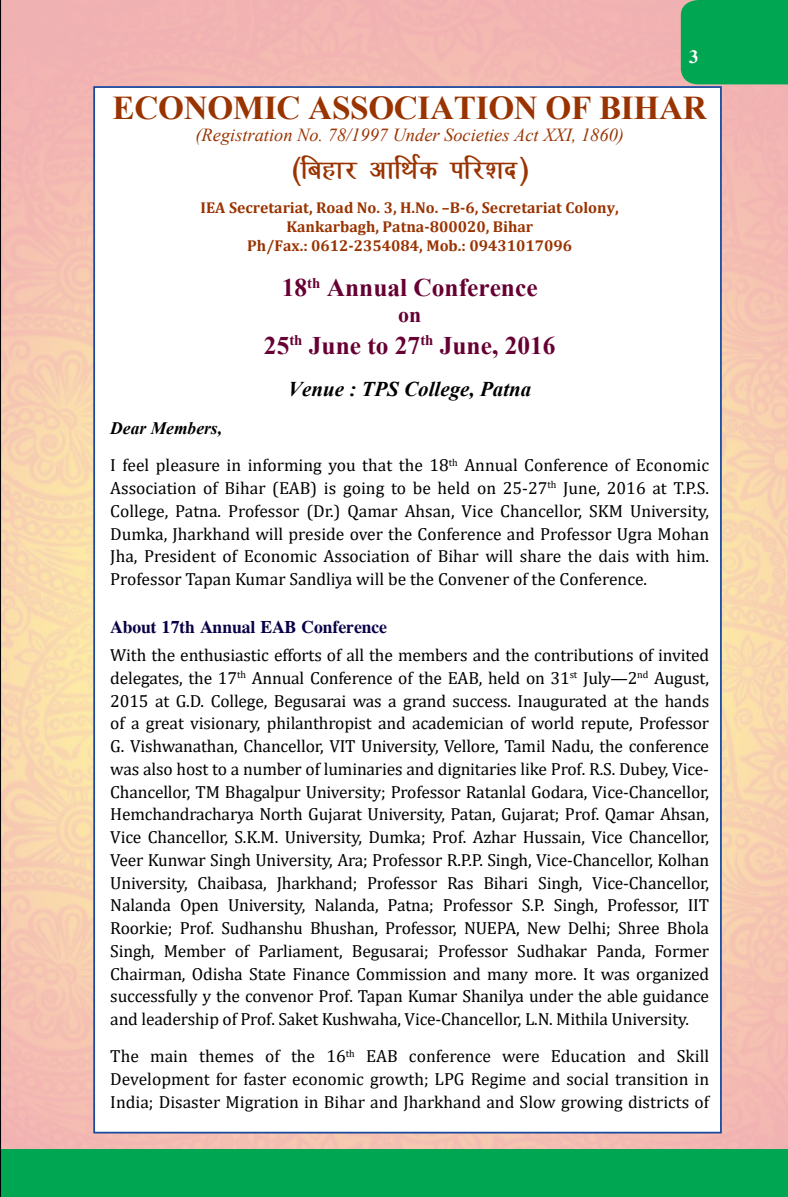
<style>
.page{position:relative;width:788px;height:1197px;background:#fff}
.page>*{position:absolute;margin:0;border:0;box-sizing:border-box;transform-origin:0 0}
.t1{font:700 33.25px "Times New Roman";letter-spacing:-.01em;color:#930}
.t2{font:700 31.5px "Kruti Dev 030";color:#930}
.t3{font:700 25.38px "Times New Roman";color:#603}
.t4{font:700 21.88px "Times New Roman";color:#603}
.t5{font:italic 700 21px "Times New Roman";color:#000}
.t6{font:italic 18.38px "Times New Roman";color:#930}
.t7{font:700 18.38px "CG Times";color:#fff}
.t8{font:17.5px/22.8px "Cambria";color:#000;text-align:justify}
.t9{font:700 17.5px "CG Times";color:#080046}
.t10{font:italic 700 17.5px "Times New Roman";color:#000}
.t11{font:700 15.75px/18.9px "Cambria";color:#930;text-align:center}
</style>
<div class="page">
<img style="left:1px;top:0;width:787px;height:1150px">
<div style="left:680px;top:0;width:108px;height:84px;background:#00a651"></div>
<div style="left:0;top:1150px;width:788px;height:47px;background:#00a651"></div>
<div style="left:93px;top:86px;width:628px;height:1048px;background:#fff;border:2px solid #17479e"></div>
<svg style="left:0;top:0;width:1px;height:1197px"></svg>
<p class="t7" style="left:689px;top:46px;width:11px">3</p>
<h1 class="t1" style="left:113px;top:85px;width:595px">ECONOMIC ASSOCIATION OF BIHAR</h1>
<p class="t6" style="left:195px;top:122px;width:430px">(Registration No. 78/1997 Under Societies Act XXI, 1860)</p>
<h2 class="t2" style="left:290px;top:154px;width:241px">¼fcgkj vkfFkZd ifj’kn½</h2>
<p class="t11" style="left:201px;top:198px;width:419px">IEA Secretariat, Road No. 3, H.No. –B-6, Secretariat Colony,<br>Kankarbagh, Patna-800020, Bihar<br>Ph/Fax.: 0612-2354084, Mob.: 09431017096</p>
<h3 class="t3" style="left:282px;top:270px;width:257px">18<sup>th</sup> Annual Conference</h3>
<p class="t4" style="left:398px;top:300px;width:25px">on</p>
<h3 class="t3" style="left:264px;top:328px;width:293px">25<sup>th</sup> June to 27<sup>th</sup> June, 2016</h3>
<p class="t5" style="left:288px;top:375px;width:245px">Venue : TPS College, Patna</p>
<p class="t10" style="left:110px;top:416px;width:113px">Dear Members,</p>
<p class="t8" style="left:110px;top:454px;width:600px">I feel pleasure in informing you that the 18<sup>th</sup> Annual Conference of Economic Association of Bihar (EAB) is going to be held on 25-27<sup>th</sup> June, 2016 at T.P.S.<br>College, Patna. Professor (Dr.) Qamar Ahsan, Vice Chancellor, SKM University, Dumka, Jharkhand will preside over the Conference and Professor Ugra Mohan Jha, President of Economic Association of Bihar will share the dais with him.<br>Professor Tapan Kumar Sandliya will be the Convener of the Conference.</p>
<p class="t9" style="left:110px;top:617px;width:278px">About 17th Annual EAB Conference</p>
<p class="t8" style="left:110px;top:644px;width:600px">With the enthusiastic efforts of all the members and the contributions of invited delegates, the 17<sup>th</sup> Annual Conference of the EAB, held on 31<sup>st</sup> July—2<sup>nd</sup> August, 2015 at G.D. College, Begusarai was a grand success. Inaugurated at the hands of a great visionary, philanthropist and academician of world repute, Professor G. Vishwanathan, Chancellor, VIT University, Vellore, Tamil Nadu, the conference was also host to a number of luminaries and dignitaries like Prof. R.S. Dubey, Vice-Chancellor, TM Bhagalpur University; Professor Ratanlal Godara, Vice-Chancellor, Hemchandracharya North Gujarat University, Patan, Gujarat; Prof. Qamar Ahsan, Vice Chancellor, S.K.M. University, Dumka; Prof. Azhar Hussain, Vice Chancellor, Veer Kunwar Singh University, Ara; Professor R.P.P. Singh, Vice-Chancellor, Kolhan University, Chaibasa, Jharkhand; Professor Ras Bihari Singh, Vice-Chancellor, Nalanda Open University, Nalanda, Patna; Professor S.P. Singh, Professor, IIT Roorkie; Prof. Sudhanshu Bhushan, Professor, NUEPA, New Delhi; Shree Bhola Singh, Member of Parliament, Begusarai; Professor Sudhakar Panda, Former Chairman, Odisha State Finance Commission and many more. It was organized successfully y the convenor Prof. Tapan Kumar Shanilya under the able guidance and leadership of Prof. Saket Kushwaha, Vice-Chancellor, L.N. Mithila University.</p>
<p class="t8" style="left:110px;top:1045px;width:600px">The main themes of the 16<sup>th</sup> EAB conference were Education and Skill Development for faster economic growth; LPG Regime and social transition in India; Disaster Migration in Bihar and Jharkhand and Slow growing districts of</p>
</div>
